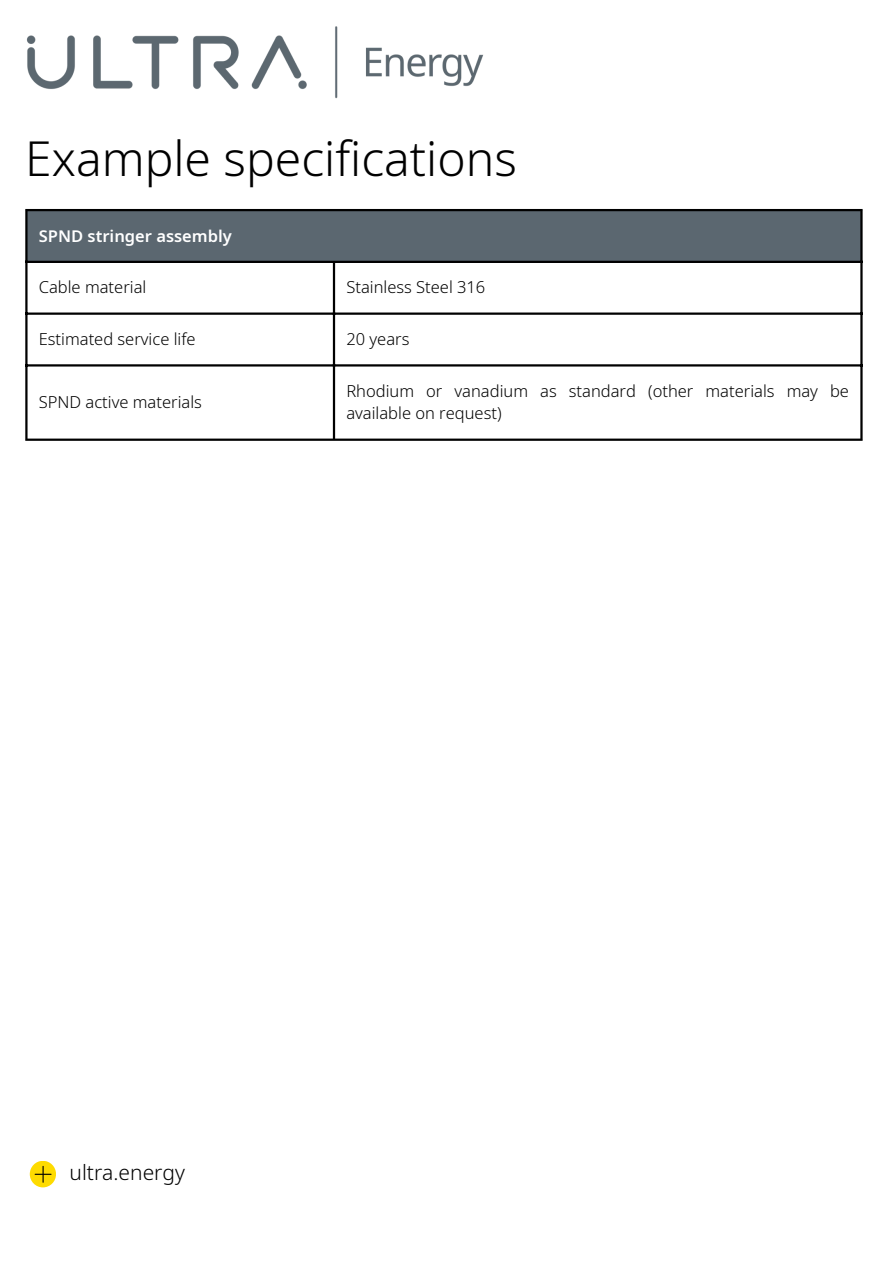
<style>
.page{position:relative;width:894px;height:1264px;background:#fff}
.page>*{position:absolute;margin:0;border:0;box-sizing:border-box;transform-origin:0 0}
.t1{font:300 48px "Noto Sans";color:#000}
.t2{font:300 21px "Noto Sans";color:#000}
.t3{font:300 16.5px/22.5px "Noto Sans";color:#000}
.t4{font:600 16.5px "Noto Sans";color:#fff}
</style>
<div class="page">
<div style="left:26px;top:210px;width:835px;height:52px;background:#5b6770"></div>
<svg style="left:28px;top:263px;width:832px;height:175px"></svg>
<hr style="left:25px;top:211px;width:3px;height:227px;background:#000">
<hr style="left:333px;top:263px;width:2px;height:175px;background:#000">
<hr style="left:860px;top:211px;width:2px;height:227px;background:#000">
<hr style="left:25px;top:209px;width:837px;height:2px;background:#000">
<hr style="left:25px;top:261px;width:837px;height:2px;background:#000">
<hr style="left:25px;top:312px;width:837px;height:3px;background:#000">
<hr style="left:25px;top:364px;width:837px;height:2px;background:#000">
<hr style="left:25px;top:438px;width:837px;height:3px;background:#000">
<svg style="left:30px;top:1160px;width:26px;height:27px"></svg>
<svg style="left:35px;top:1165px;width:17px;height:17px"></svg>
<img style="left:27px;top:26px;width:456px;height:73px">
<p class="t1" style="left:25px;top:125px;width:493px">Example specifications</p>
<p class="t4" style="left:39px;top:224px;width:194px">SPND stringer assembly</p>
<h1 class="t3" style="left:39px;top:276px;width:109px">Cable material</h1>
<p class="t3" style="left:346px;top:276px;width:140px">Stainless Steel 316</p>
<p class="t3" style="left:39px;top:327px;width:158px">Estimated service life</p>
<p class="t3" style="left:346px;top:327px;width:65px">20 years</p>
<p class="t3" style="left:39px;top:390px;width:164px">SPND active materials</p>
<p class="t3" style="left:346px;top:379px;width:504px">Rhodium or vanadium as standard (other materials may be available on request)</p>
<p class="t2" style="left:69px;top:1157px;width:117px">ultra.energy</p>
</div>
